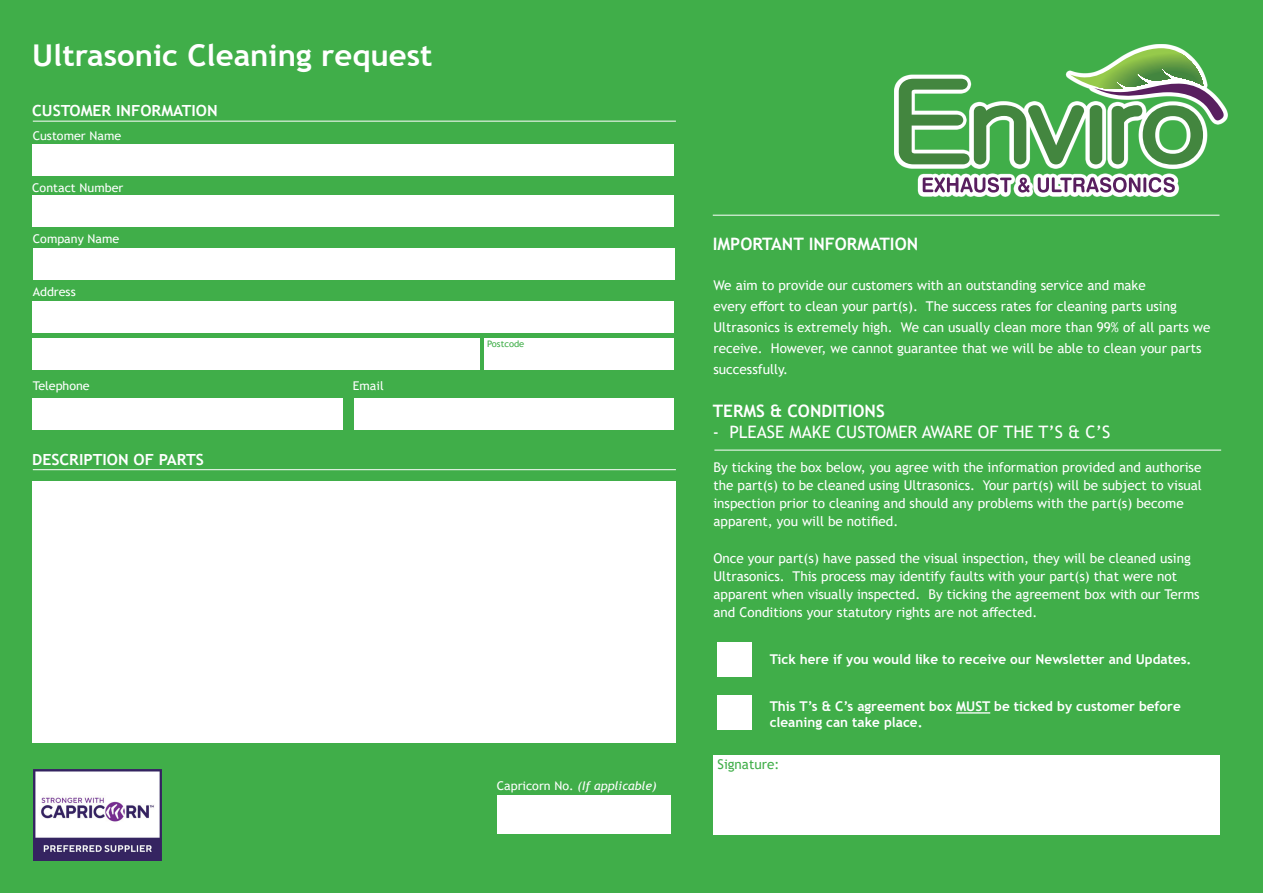
<style>
.page{position:relative;width:1263px;height:893px;background:#40ae49}
.page>*{position:absolute;margin:0;border:0;box-sizing:border-box;transform-origin:0 0}
.t1{font:700 30px "Trebuchet MS";color:#fff;scale:1.04 1}
.t2{font:700 17.1px "Trebuchet MS";color:#fff}
.t3{font:17.1px "Trebuchet MS";color:#fff}
.t4{font:700 15.3px "Trebuchet MS";color:#fff;scale:1.04 1}
.t5{font:13.5px/18px "Trebuchet MS";color:#fff}
.t6{font:700 13.5px/16.2px "Trebuchet MS";color:#fff}
.t7{font:13.5px "Trebuchet MS";color:#40ae49}
.t8{font:12px "Trebuchet MS";color:#fff;scale:1.04 1}
.t9{font:italic 12px "Trebuchet MS";color:#fff;scale:1.04 1}
.t10{font:9px "Trebuchet MS";color:#40ae49;scale:1.04 1}
.s1{font-style:normal}
</style>
<div class="page">
<div style="left:33px;top:145px;width:641px;height:31px;background:#fff"></div>
<div style="left:33px;top:196px;width:641px;height:31px;background:#fff"></div>
<div style="left:32px;top:302px;width:641px;height:31px;background:#fff"></div>
<div style="left:32px;top:338px;width:641px;height:31px;background:#fff"></div>
<div style="left:32px;top:398px;width:311px;height:31px;background:#fff"></div>
<div style="left:354px;top:398px;width:320px;height:31px;background:#fff"></div>
<div style="left:32px;top:481px;width:644px;height:262px;background:#fff"></div>
<hr style="left:33px;top:121px;width:643px;height:1px;background:#fff">
<hr style="left:33px;top:469px;width:643px;height:1px;background:#fff">
<div style="left:718px;top:695px;width:34px;height:35px;background:#fff"></div>
<hr style="left:956px;top:712px;width:34px;height:2px;background:#fff">
<hr style="left:714px;top:450px;width:507px;height:1px;background:#fff">
<hr style="left:713px;top:215px;width:506px;height:1px;background:#fff">
<div style="left:33px;top:249px;width:642px;height:31px;background:#fff"></div>
<hr style="left:481px;top:336px;width:3px;height:35px;background:#40ae49">
<img style="left:33px;top:770px;width:128px;height:91px">
<div style="left:497px;top:795px;width:173px;height:38px;background:#fff"></div>
<svg style="left:895px;top:44px;width:333px;height:153px"></svg>
<svg style="left:923px;top:177px;width:88px;height:16px"></svg>
<svg style="left:1018px;top:178px;width:11px;height:15px"></svg>
<svg style="left:1038px;top:177px;width:137px;height:16px;background:#b69db9"></svg>
<svg style="left:899px;top:48px;width:325px;height:117px"></svg>
<div style="left:713px;top:755px;width:506px;height:80px;background:#fff"></div>
<div style="left:718px;top:642px;width:34px;height:35px;background:#fff"></div>
<p class="t1" style="left:32px;top:36px;width:386px">Ultrasonic Cleaning request</p>
<p class="t4" style="left:32px;top:101px;width:180px">CUSTOMER INFORMATION</p>
<p class="t8" style="left:33px;top:128px;width:87px">Customer Name</p>
<p class="t8" style="left:32px;top:180px;width:89px">Contact Number</p>
<p class="t8" style="left:33px;top:231px;width:85px">Company Name</p>
<p class="t8" style="left:33px;top:284px;width:43px">Address</p>
<p class="t8" style="left:33px;top:378px;width:56px">Telephone</p>
<p class="t8" style="left:353px;top:378px;width:31px">Email</p>
<p class="t4" style="left:32px;top:450px;width:167px">DESCRIPTION OF PARTS</p>
<p class="t10" style="left:487px;top:338px;width:37px">Postcode</p>
<p class="t9" style="left:497px;top:778px;width:155px"><span class="s1">Capricorn No.</span> (If applicable)</p>
<p class="t2" style="left:713px;top:234px;width:207px">IMPORTANT INFORMATION</p>
<p class="t5" style="left:713px;top:274px;width:499px;line-height:21px">We aim to provide our customers with an outstanding service and make<br>every effort to clean your part(s). The success rates for cleaning parts using Ultrasonics is extremely high. We can usually clean more than 99% of all parts we receive. However, we cannot guarantee that we will be able to clean your parts successfully.</p>
<p class="t2" style="left:713px;top:400px;width:173px">TERMS &amp; CONDITIONS</p>
<p class="t3" style="left:713px;top:421px;width:399px">- PLEASE MAKE CUSTOMER AWARE OF THE T’S &amp; C’S</p>
<p class="t5" style="left:713px;top:459px;width:490px">By ticking the box below, you agree with the information provided and authorise the part(s) to be cleaned using Ultrasonics. Your part(s) will be subject to visual inspection prior to cleaning and should any problems with the part(s) become apparent, you will be notified.</p>
<p class="t5" style="left:713px;top:549px;width:488px">Once your part(s) have passed the visual inspection, they will be cleaned using Ultrasonics. This process may identify faults with your part(s) that were not apparent when visually inspected. By ticking the agreement box with our Terms and Conditions your statutory rights are not affected.</p>
<p class="t6" style="left:770px;top:651px;width:423px">Tick here if you would like to receive our Newsletter and Updates.</p>
<p class="t6" style="left:770px;top:698px;width:413px">This T’s &amp; C’s agreement box MUST be ticked by customer before cleaning can take place.</p>
<p class="t7" style="left:717px;top:756px;width:63px">Signature:</p>
</div>
